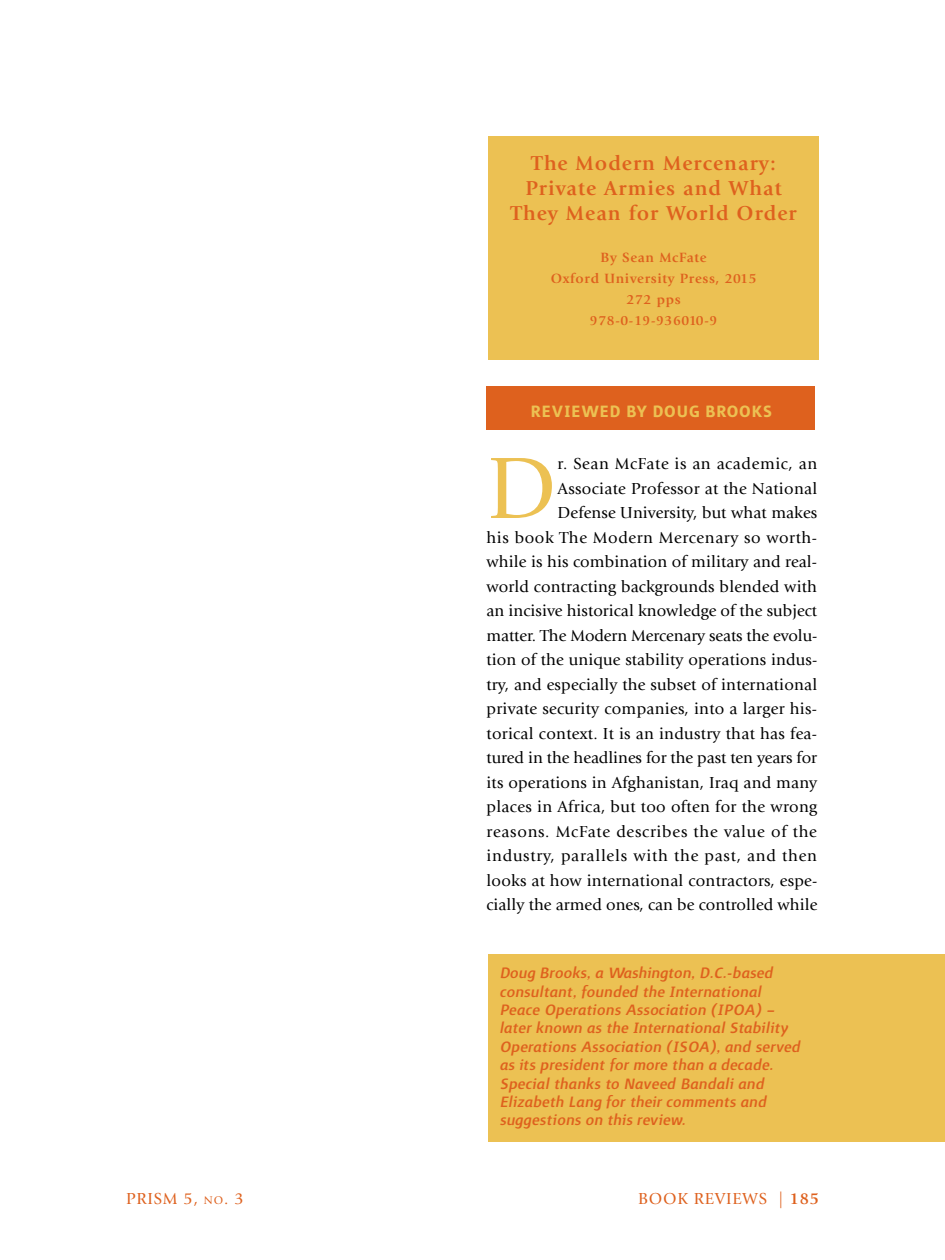
<style>
.page{position:relative;width:945px;height:1260px;background:#fff}
.page>*{position:absolute;margin:0;border:0;box-sizing:border-box;transform-origin:0 0}
.t1{font:90.83px "Giovanni Std";color:#ecc153}
.t2{font:700 21px/25.2px "Giovanni Std";letter-spacing:.05em;color:#de611e;text-align:center}
.t3{font:700 21px "Surface";letter-spacing:.02em;color:#ecc153}
.t4{font:19.25px/18.4px "Surface Medium Italique";color:#de611e}
.t5{font:16.62px/24.5px "Giovanni Std";letter-spacing:.01em;color:#000;text-align:right}
.t6{font:16.62px "Giovanni Std";letter-spacing:.05em;color:#de611e}
.t7{font:700 14px/21px "Giovanni Std";letter-spacing:.05em;color:#de611e;text-align:center}
.s1{font-size:11.72px}
.s2{font-weight:700}
</style>
<div class="page">
<div style="left:488px;top:954px;width:457px;height:188px;background:#ecc153"></div>
<div style="left:488px;top:136px;width:331px;height:223px;background:#ecc153"></div>
<div style="left:486px;top:387px;width:330px;height:43px;background:#de611e"></div>
<p class="t2" style="left:511px;top:151px;width:288px">The Modern Mercenary:<br>Private Armies and What<br>They Mean for World Order</p>
<p class="t7" style="left:551px;top:247px;width:207px">By Sean McFate<br>Oxford University Press, 2015<br>272 pps<br>978-0-19-936010-9</p>
<p class="t3" style="left:531px;top:402px;width:243px">REVIEWED BY DOUG BROOKS</p>
<p class="t5" style="left:486px;top:451px;width:333px">r. Sean McFate is an academic, an Associate Professor at the National<br>Defense University, but what makes<br>his book The Modern Mercenary so worth&shy;while is his combination of military and real&shy;world contracting backgrounds blended with an incisive historical knowledge of the subject matter. The Modern Mercenary seats the evolu&shy;tion of the unique stability operations indus&shy;try, and especially the subset of international private security companies, into a larger his&shy;torical context. It is an industry that has fea&shy;tured in the headlines for the past ten years for its operations in Afghanistan, Iraq and many places in Africa, but too often for the wrong reasons. McFate describes the value of the industry, parallels with the past, and then looks at how international contractors, espe&shy;cially the armed ones, can be controlled while</p>
<h1 class="t1" style="left:486px;top:437px;width:72px">D</h1>
<p class="t4" style="left:500px;top:964px;width:302px">Doug Brooks, a Washington, D.C.-based consultant, founded the International Peace Operations Association (IPOA) – later known as the International Stability Operations Association (ISOA), and served as its president for more than a decade.<br>Special thanks to Naveed Bandali and Elizabeth Lang for their comments and suggestions on this review.</p>
<p class="t6" style="left:126px;top:1189px;width:119px">PRISM 5, <span class="s1">no</span>. 3</p>
<p class="t6" style="left:638px;top:1189px;width:182px">BOOK REVIEWS | <span class="s2">185</span></p>
</div>
